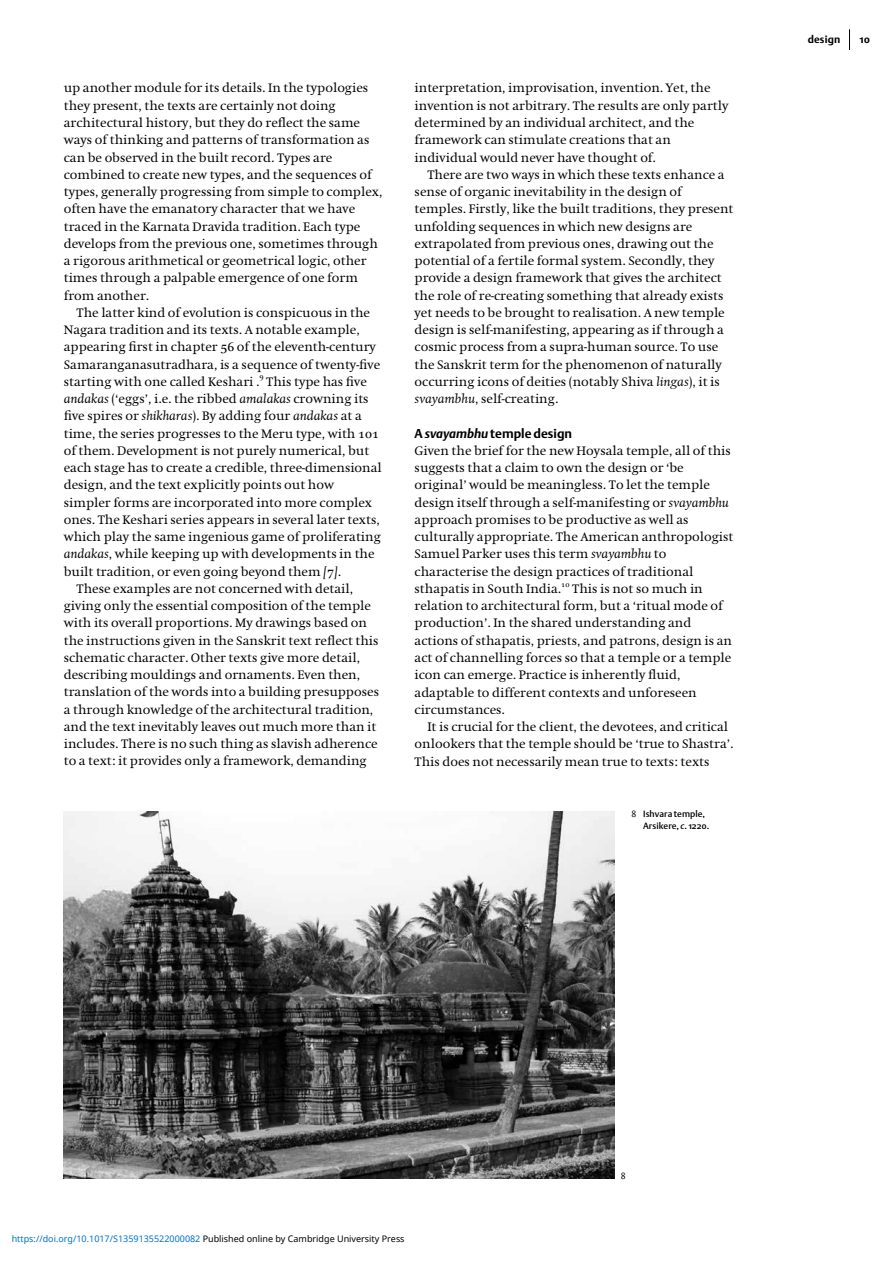
<style>
.page{position:relative;width:893px;height:1263px;background:#fff}
.page>*{position:absolute;margin:0;border:0;box-sizing:border-box;transform-origin:0 0}
.t1{font:12.75px/17.2px "Hollander";color:#000}
.t2{font:700 12.75px "DTL Argo ST";color:#000}
.t3{font:700 10.5px "DTL Argo ST";letter-spacing:.02em;color:#000}
.t4{font:9px "Noto Sans";color:#0172cf}
.t5{font:9px/12px "DTL Argo ST Medium";letter-spacing:.01em;color:#000}
.t6{font:9px "DTL Argo ST Light";color:#000}
.t7{font:7.65px "Hollander SC";color:#000}
.s1{font-family:"Hollander SC"}
.s2{font-style:italic}
.s3{font-family:"DTL Argo ST Light"}
.s4{color:#000}
</style>
<div class="page">
<svg style="left:849px;top:29px;width:1px;height:21px"></svg>
<img style="left:64px;top:811px;width:550px;height:368px">
<p class="t1" style="left:64px;top:80px;width:320px">up another module for its details. In the typologies they present, the texts are certainly not doing architectural history, but they do reflect the same ways of thinking and patterns of transformation as can be observed in the built record. Types are combined to create new types, and the sequences of types, generally progressing from simple to complex, often have the emanatory character that we have traced in the Karnata Dravida tradition. Each type develops from the previous one, sometimes through a rigorous arithmetical or geometrical logic, other times through a palpable emergence of one form from another.</p>
<p class="t1" style="left:64px;top:304px;width:318px;text-indent:13px">The latter kind of evolution is conspicuous in the Nagara tradition and its texts. A notable example, appearing first in chapter <span class="s1">56</span> of the eleventh-century Samaranganasutradhara, is a sequence of twenty-five starting with one called Keshari .</p>
<p class="t7" style="left:259px;top:373px;width:6px">9</p>
<p class="t1" style="left:266px;top:373px;width:102px">This type has five</p>
<p class="t1" style="left:64px;top:390px;width:306px"><span class="s2">andakas</span> (‘eggs’, i.e. the ribbed <span class="s2">amalakas</span> crowning its</p>
<p class="t1" style="left:64px;top:408px;width:300px">five spires or <span class="s2">shikharas</span>). By adding four <span class="s2">andakas</span> at a</p>
<p class="t1" style="left:64px;top:425px;width:317px">time, the series progresses to the Meru type, with <span class="s1">101</span></p>
<p class="t1" style="left:64px;top:442px;width:307px">of them. Development is not purely numerical, but</p>
<p class="t1" style="left:64px;top:459px;width:320px">each stage has to create a credible, three-dimensional</p>
<p class="t1" style="left:64px;top:477px;width:272px">design, and the text explicitly points out how</p>
<p class="t1" style="left:64px;top:494px;width:310px">simpler forms are incorporated into more complex</p>
<p class="t1" style="left:64px;top:511px;width:318px">ones. The Keshari series appears in several later texts,</p>
<p class="t1" style="left:64px;top:528px;width:319px">which play the same ingenious game of proliferating</p>
<p class="t1" style="left:64px;top:546px;width:312px"><span class="s2">andakas</span>, while keeping up with developments in the</p>
<p class="t1" style="left:64px;top:563px;width:279px">built tradition, or even going beyond them <span class="s2">[</span><span class="s1">7</span><span class="s2">]</span>.</p>
<p class="t1" style="left:77px;top:580px;width:278px">These examples are not concerned with detail,</p>
<p class="t1" style="left:64px;top:597px;width:309px">giving only the essential composition of the temple</p>
<p class="t1" style="left:64px;top:615px;width:305px">with its overall proportions. My drawings based on</p>
<p class="t1" style="left:64px;top:632px;width:316px">the instructions given in the Sanskrit text reflect this</p>
<p class="t1" style="left:64px;top:649px;width:298px">schematic character. Other texts give more detail,</p>
<p class="t1" style="left:64px;top:666px;width:298px">describing mouldings and ornaments. Even then,</p>
<p class="t1" style="left:64px;top:684px;width:317px">translation of the words into a building presupposes</p>
<p class="t1" style="left:64px;top:701px;width:311px">a through knowledge of the architectural tradition,</p>
<p class="t1" style="left:64px;top:718px;width:314px">and the text inevitably leaves out much more than it</p>
<p class="t1" style="left:64px;top:735px;width:315px">includes. There is no such thing as slavish adherence</p>
<p class="t1" style="left:64px;top:753px;width:304px">to a text: it provides only a framework, demanding</p>
<p class="t1" style="left:415px;top:80px;width:315px">interpretation, improvisation, invention. Yet, the invention is not arbitrary. The results are only partly determined by an individual architect, and the framework can stimulate creations that an individual would never have thought of.</p>
<p class="t1" style="left:415px;top:166px;width:320px;text-indent:13px">There are two ways in which these texts enhance a sense of organic inevitability in the design of temples. Firstly, like the built traditions, they present unfolding sequences in which new designs are extrapolated from previous ones, drawing out the potential of a fertile formal system. Secondly, they provide a design framework that gives the architect the role of re-creating something that already exists yet needs to be brought to realisation. A new temple design is self-manifesting, appearing as if through a cosmic process from a supra-human source. To use the Sanskrit term for the phenomenon of naturally occurring icons of deities (notably Shiva <span class="s2">lingas</span>), it is <span class="s2">svayambhu</span>, self-creating.</p>
<p class="t2" style="left:415px;top:426px;width:159px">A <span class="s2">svayambhu</span> temple design</p>
<p class="t1" style="left:415px;top:442px;width:320px">Given the brief for the new Hoysala temple, all of this suggests that a claim to own the design or ‘be original’ would be meaningless. To let the temple design itself through a self-manifesting or <span class="s2">svayambhu </span>approach promises to be productive as well as culturally appropriate. The American anthropologist Samuel Parker uses this term <span class="s2">svayambhu</span> to characterise the design practices of traditional sthapatis in South India.</p>
<p class="t7" style="left:561px;top:580px;width:10px">10</p>
<p class="t1" style="left:415px;top:580px;width:319px;text-indent:158px">This is not so much in relation to architectural form, but a ‘ritual mode of production’. In the shared understanding and actions of sthapatis, priests, and patrons, design is an act of channelling forces so that a temple or a temple icon can emerge. Practice is inherently fluid, adaptable to different contexts and unforeseen circumstances.</p>
<p class="t1" style="left:415px;top:718px;width:320px;text-indent:13px">It is crucial for the client, the devotees, and critical onlookers that the temple should be ‘true to Shastra’.<br>This does not necessarily mean true to texts: texts</p>
<p class="t5" style="left:643px;top:808px;width:68px;text-indent:-12px"><span class="s3">8</span> Ishvara temple,<br>Arsikere, <span class="s2">c</span>. 1220.</p>
<p class="t3" style="left:808px;top:33px;width:34px">design</p>
<p class="t3" style="left:860px;top:33px;width:12px">10</p>
<p class="t4" style="left:12px;top:1232px;width:394px">https://doi.org/10.1017/S1359135522000082 <span class="s4">Published online by Cambridge University Press</span></p>
<p class="t6" style="left:621px;top:1170px;width:6px">8</p>
</div>
